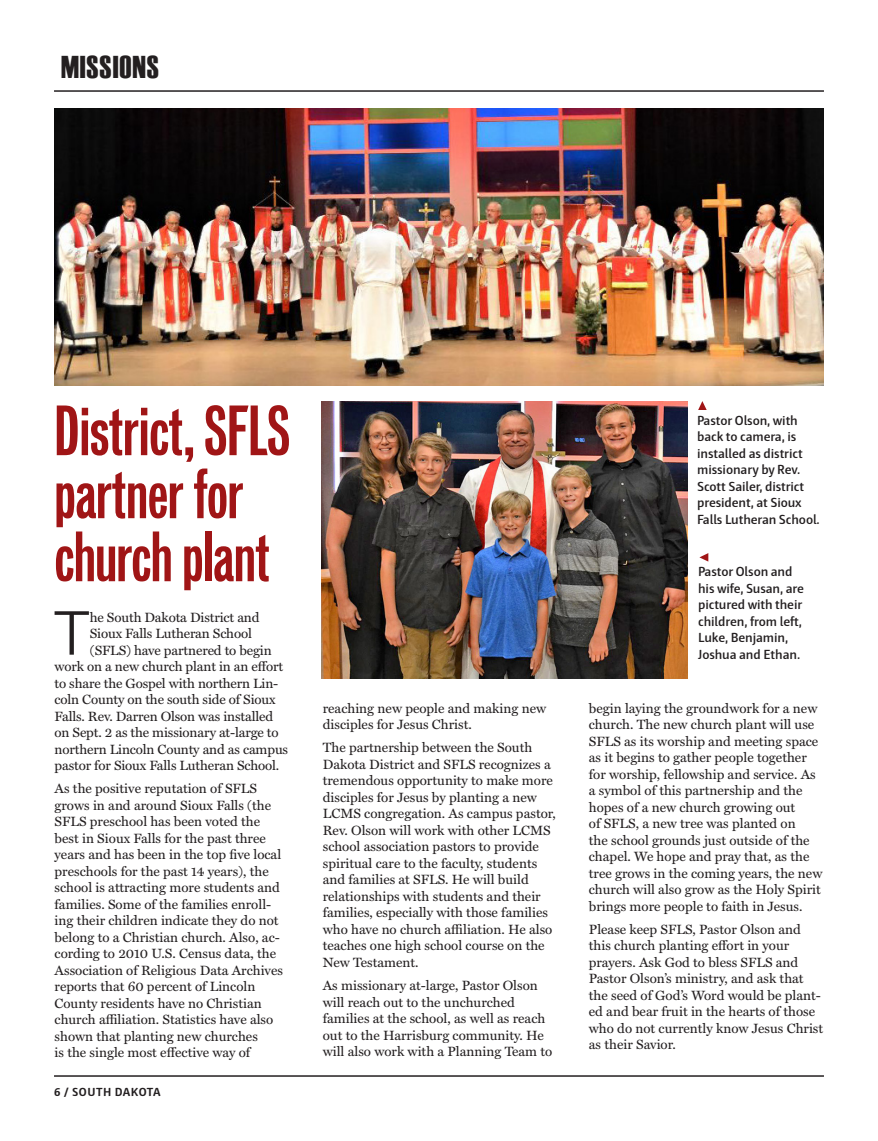
<style>
.page{position:relative;width:878px;height:1141px;background:#fff}
.page>*{position:absolute;margin:0;border:0;box-sizing:border-box;transform-origin:0 0}
.Submissions_Body_Tex{font:64.5px "Vonnes Bold Comp";color:#a01516}
.Body_Text{font:100 56.4px "Vonnes";color:#231f20}
.Interior_Header_Bar{font:31.5px "Haettenschweiler";letter-spacing:.03em;color:#231f20}
.Body_Text-2{font:13.5px/16.5px "Miller Text";color:#231f20}
.Birthday_date{font:600 13.5px/16.5px "Haptic";letter-spacing:-.01em;color:#231f20}
.Footer_Left{font:700 12px "Haptic";letter-spacing:.04em;color:#231f20}
</style>
<div class="page">
<hr style="left:54px;top:1075px;width:770px;height:2px;background:#231f20">
<hr style="left:54px;top:90px;width:770px;height:2px;background:#231f20">
<img style="left:54px;top:108px;width:770px;height:277px">
<img style="left:322px;top:401px;width:365px;height:278px">
<svg style="left:698px;top:401px;width:8px;height:9px"></svg>
<svg style="left:699px;top:553px;width:9px;height:9px"></svg>
<p class="Interior_Header_Bar" style="left:61px;top:49px;width:99px">MISSIONS</p>
<p class="Submissions_Body_Tex" style="left:55px;top:390px;width:237px">District, SFLS</p>
<p class="Submissions_Body_Tex" style="left:55px;top:453px;width:190px">partner for</p>
<p class="Submissions_Body_Tex" style="left:55px;top:516px;width:217px">church plant</p>
<p class="Body_Text" style="left:53px;top:600px;width:39px">T</p>
<p class="Body_Text-2" style="left:90px;top:609px;width:171px">he South Dakota District and</p>
<p class="Body_Text-2" style="left:90px;top:626px;width:164px">Sioux Falls Lutheran School</p>
<p class="Body_Text-2" style="left:90px;top:642px;width:183px">(SFLS) have partnered to begin</p>
<p class="Body_Text-2" style="left:55px;top:659px;width:230px">work on a new church plant in an effort</p>
<p class="Body_Text-2" style="left:55px;top:675px;width:225px">to share the Gospel with northern Lin-</p>
<p class="Body_Text-2" style="left:55px;top:692px;width:222px">coln County on the south side of Sioux</p>
<p class="Body_Text-2" style="left:55px;top:708px;width:220px">Falls. Rev. Darren Olson was installed</p>
<p class="Body_Text-2" style="left:55px;top:725px;width:225px">on Sept. 2 as the missionary at-large to</p>
<p class="Body_Text-2" style="left:55px;top:741px;width:235px">northern Lincoln County and as campus</p>
<p class="Body_Text-2" style="left:55px;top:758px;width:226px">pastor for Sioux Falls Lutheran School.</p>
<p class="Body_Text-2" style="left:55px;top:781px;width:230px">As the positive reputation of SFLS grows in and around Sioux Falls (the SFLS preschool has been voted the best in Sioux Falls for the past three years and has been in the top five local preschools for the past 14 years), the school is attracting more students and families. Some of the families enroll&shy;ing their children indicate they do not belong to a Christian church. Also, ac&shy;cording to 2010 U.S. Census data, the Association of Religious Data Archives reports that 60 percent of Lincoln County residents have no Christian church affiliation. Statistics have also shown that planting new churches<br>is the single most effective way of</p>
<p class="Footer_Left" style="left:54px;top:1084px;width:108px">6 / SOUTH DAKOTA</p>
<p class="Body_Text-2" style="left:323px;top:700px;width:225px">reaching new people and making new disciples for Jesus Christ.</p>
<p class="Body_Text-2" style="left:323px;top:740px;width:235px">The partnership between the South Dakota District and SFLS recognizes a tremendous opportunity to make more disciples for Jesus by planting a new LCMS congregation. As campus pastor, Rev. Olson will work with other LCMS school association pastors to provide spiritual care to the faculty, students and families at SFLS. He will build relationships with students and their families, especially with those families who have no church affiliation. He also teaches one high school course on the New Testament.</p>
<p class="Body_Text-2" style="left:323px;top:978px;width:231px">As missionary at-large, Pastor Olson will reach out to the unchurched families at the school, as well as reach out to the Harrisburg community. He will also work with a Planning Team to</p>
<p class="Birthday_date" style="left:697px;top:412px;width:124px">Pastor Olson, with back to camera, is installed as district missionary by Rev.<br>Scott Sailer, district president, at Sioux<br>Falls Lutheran School.</p>
<p class="Birthday_date" style="left:698px;top:563px;width:107px">Pastor Olson and his wife, Susan, are pictured with their children, from left,<br>Luke, Benjamin,<br>Joshua and Ethan.</p>
<p class="Body_Text-2" style="left:589px;top:700px;width:235px">begin laying the groundwork for a new church. The new church plant will use SFLS as its worship and meeting space as it begins to gather people together for worship, fellowship and service. As a symbol of this partnership and the hopes of a new church growing out<br>of SFLS, a new tree was planted on<br>the school grounds just outside of the chapel. We hope and pray that, as the tree grows in the coming years, the new church will also grow as the Holy Spirit brings more people to faith in Jesus.</p>
<p class="Body_Text-2" style="left:589px;top:921px;width:236px">Please keep SFLS, Pastor Olson and this church planting effort in your prayers. Ask God to bless SFLS and Pastor Olson’s ministry, and ask that the seed of God’s Word would be plant&shy;ed and bear fruit in the hearts of those who do not currently know Jesus Christ as their Savior.</p>
</div>
